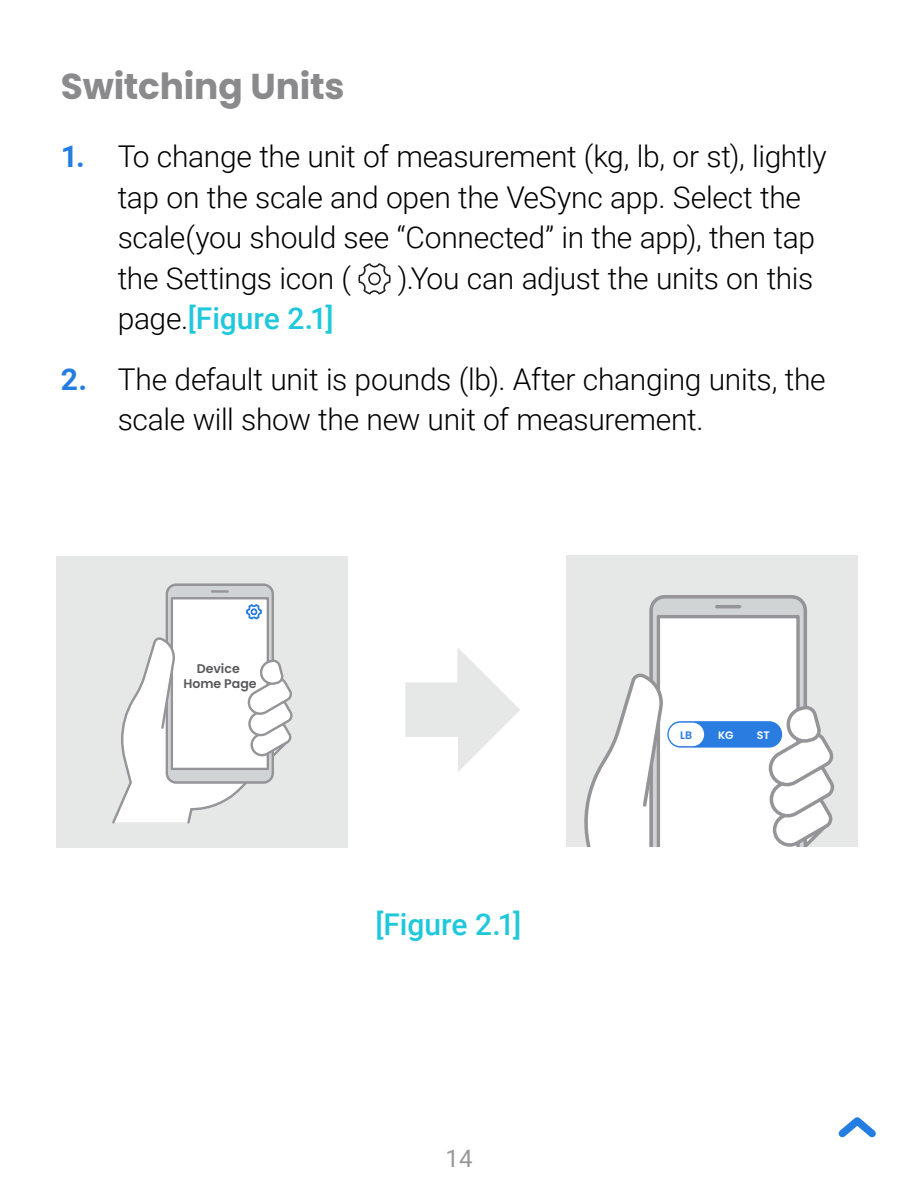
<style>
.page{position:relative;width:918px;height:1188px;background:#fff}
.page>*{position:absolute;margin:0;border:0;box-sizing:border-box;transform-origin:0 0}
.t1{font:700 36px "Poppins";letter-spacing:-.005em;color:#8a8a8d}
.t2{font:300 30px/40.5px "Roboto";letter-spacing:-.01em;color:#000}
.t3{font:500 30px "Roboto";color:#20c8db}
.t4{font:24px "Roboto";color:#959799}
.t5{font:600 12.6px/15px "Poppins";color:#59595c;text-align:center}
.t6{font:600 10.8px "Poppins";color:#fff}
.t7{font:600 10.8px "Poppins";color:#297de0}
.s1{font-weight:700;color:#247de1}
.s2{font-weight:300;color:#000}
</style>
<div class="page">
<svg style="left:838px;top:1117px;width:38px;height:21px"></svg>
<svg style="left:358px;top:263px;width:33px;height:32px"></svg>
<div style="left:57px;top:557px;width:291px;height:291px;background:#e6e8e8"></div>
<div style="left:566px;top:555px;width:291px;height:291px;background:#e6e8e8"></div>
<svg style="left:584px;top:595px;width:250px;height:251px"></svg>
<div style="left:667px;top:721px;width:115px;height:27px;background:#297de0;border-radius:13px"></div>
<div style="left:669px;top:723px;width:35px;height:23px;background:#fff;border-radius:12px"></div>
<svg style="left:112px;top:583px;width:181px;height:241px"></svg>
<svg style="left:405px;top:647px;width:115px;height:125px"></svg>
<p class="t1" style="left:61px;top:65px;width:285px">Switching Units</p>
<p class="t2" style="left:118px;top:135px;width:711px;text-indent:-57px"><span class="s1">1.</span> To change the unit of measurement (kg, lb, or st), lightly tap on the scale and open the VeSync app. Select the scale(you should see “Connected” in the app), then tap the Settings icon (</p>
<p class="t2" style="left:398px;top:257px;width:417px">).You can adjust the units on this</p>
<p class="t3" style="left:118px;top:297px;width:217px"><span class="s2">page.</span>[Figure 2.1]</p>
<p class="t2" style="left:118px;top:358px;width:709px;text-indent:-57px"><span class="s1">2.</span> The default unit is pounds (lb). After changing units, the scale will show the new unit of measurement.</p>
<p class="t5" style="left:183px;top:662px;width:75px">Device<br>Home Page</p>
<p class="t3" style="left:375px;top:903px;width:147px">[Figure 2.1]</p>
<p class="t4" style="left:446px;top:1142px;width:28px">14</p>
<p class="t7" style="left:680px;top:729px;width:14px">LB</p>
<p class="t6" style="left:718px;top:729px;width:17px">KG</p>
<p class="t6" style="left:757px;top:729px;width:14px">ST</p>
</div>
